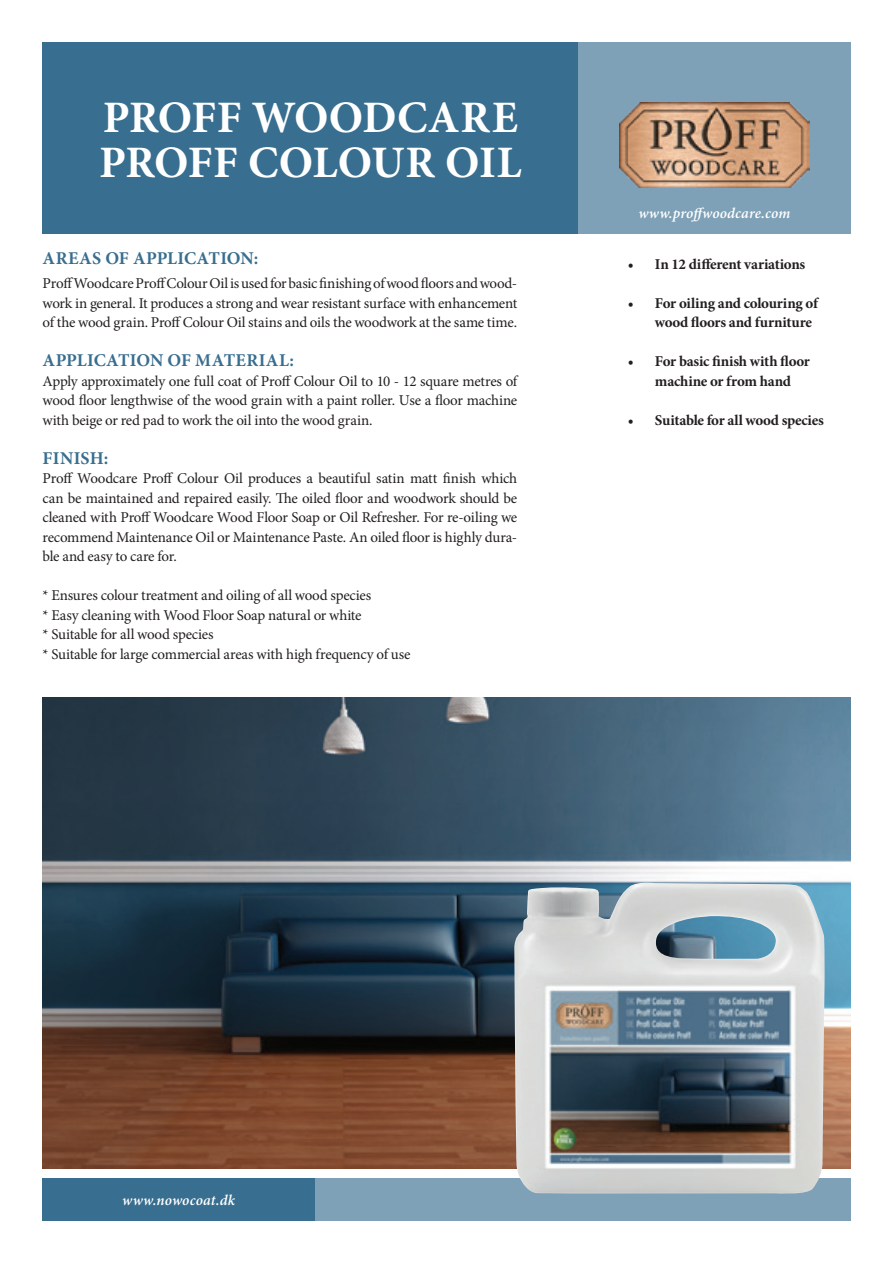
<style>
.page{position:relative;width:893px;height:1263px;background:#fff}
.page>*{position:absolute;margin:0;border:0;box-sizing:border-box;transform-origin:0 0}
.t1{font:700 45px/45px "Minion Pro";letter-spacing:-.005em;color:#fff}
.t2{font:700 18px "Minion Pro";letter-spacing:.015em;color:#386e8f}
.t3{font:15px/19.5px "Minion Pro";letter-spacing:-.015em;color:#231f20;text-align:justify}
.t4{font:700 15px/19.5px "Minion Pro";letter-spacing:-.015em;color:#231f20}
.t5{font:italic 600 15px "Minion Pro";letter-spacing:.01em;color:#fff}
</style>
<div class="page">
<img style="left:43px;top:697px;width:807px;height:471px">
<div style="left:43px;top:43px;width:535px;height:191px;background:#386e8f"></div>
<div style="left:578px;top:43px;width:272px;height:191px;background:#7ea1b7"></div>
<div style="left:315px;top:1178px;width:535px;height:42px;background:#7ea1b7"></div>
<div style="left:43px;top:1178px;width:272px;height:42px;background:#386e8f"></div>
<img style="left:514px;top:883px;width:311px;height:311px">
<img style="left:620px;top:102px;width:189px;height:85px">
<h1 class="t1" style="left:99px;top:95px;width:424px">PROFF WOODCARE<br>PROFF COLOUR OIL</h1>
<p class="t2" style="left:43px;top:246px;width:217px">AREAS OF APPLICATION:</p>
<p class="t3" style="left:43px;top:274px;width:476px">Proff Woodcare Proff Colour Oil is used for basic finishing of wood floors and wood&shy;work in general. It produces a strong and wear resistant surface with enhancement of the wood grain. Proff Colour Oil stains and oils the woodwork at the same time.</p>
<p class="t2" style="left:43px;top:348px;width:253px">APPLICATION OF MATERIAL:</p>
<p class="t3" style="left:43px;top:371px;width:476px">Apply approximately one full coat of Proff Colour Oil to 10 - 12 square metres of wood floor lengthwise of the wood grain with a paint roller. Use a floor machine with beige or red pad to work the oil into the wood grain.</p>
<p class="t2" style="left:43px;top:445px;width:67px">FINISH:</p>
<p class="t3" style="left:43px;top:469px;width:476px">Proff Woodcare Proff Colour Oil produces a beautiful satin matt finish which can be maintained and repaired easily. The oiled floor and woodwork should be cleaned with Proff Woodcare Wood Floor Soap or Oil Refresher. For re-oiling we recommend Maintenance Oil or Maintenance Paste. An oiled floor is highly dura&shy;ble and easy to care for.</p>
<p class="t3" style="left:43px;top:586px;width:370px;text-align:left">* Ensures colour treatment and oiling of all wood species<br>* Easy cleaning with Wood Floor Soap natural or white<br>* Suitable for all wood species<br>* Suitable for large commercial areas with high frequency of use</p>
<p class="t5" style="left:638px;top:203px;width:154px">www.proffwoodcare.com</p>
<p class="t4" style="left:628px;top:254px;width:179px">• In 12 different variations</p>
<p class="t4" style="left:655px;top:293px;width:165px;text-indent:-27px">• For oiling and colouring of wood floors and furniture</p>
<p class="t4" style="left:628px;top:351px;width:183px;text-align:center">• For basic finish with floor machine or from hand</p>
<p class="t4" style="left:628px;top:410px;width:197px">• Suitable for all wood species</p>
<p class="t5" style="left:122px;top:1189px;width:114px">www.nowocoat.dk</p>
</div>
